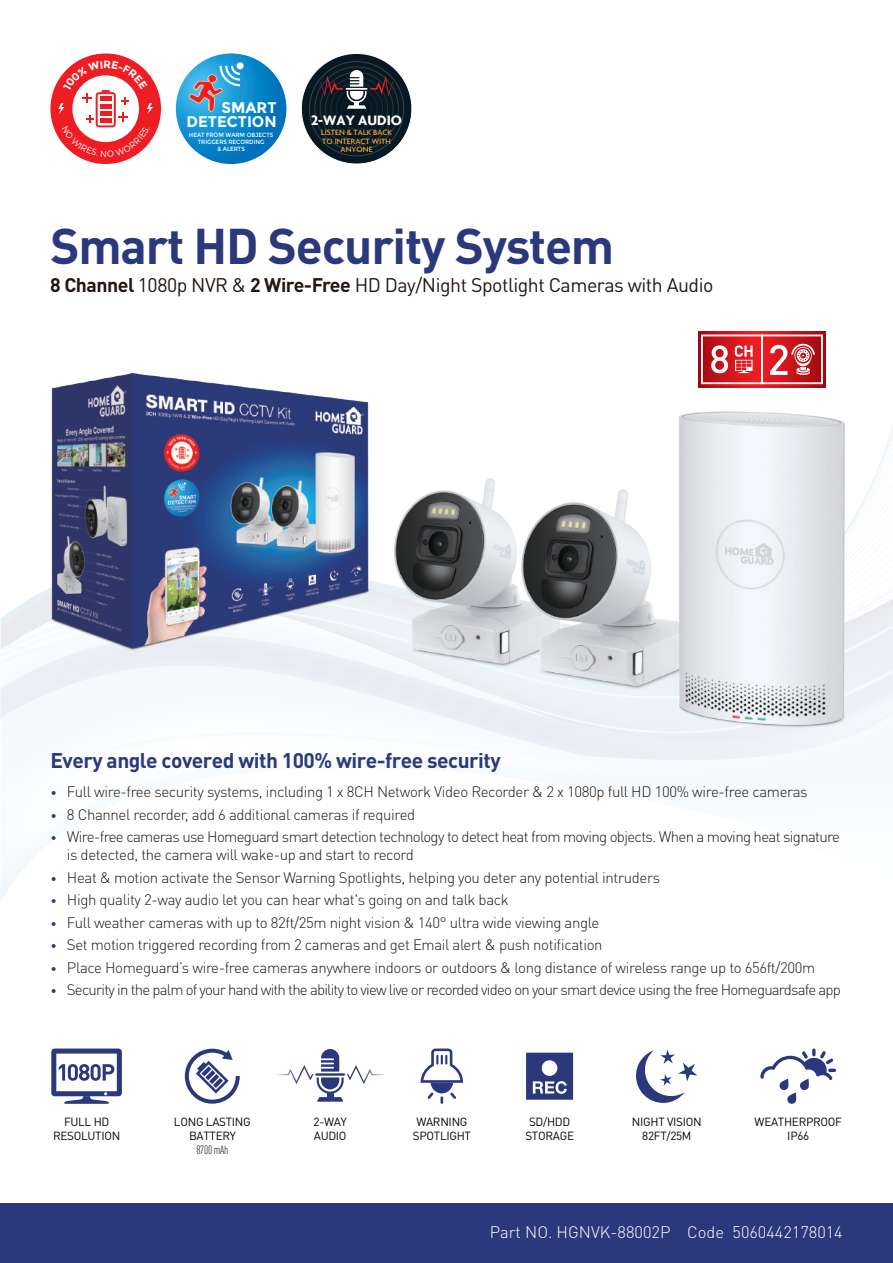
<style>
.page{position:relative;width:893px;height:1263px;background:#fff}
.page>*{position:absolute;margin:0;border:0;box-sizing:border-box;transform-origin:0 0}
.t1{font:700 49.5px "DIN Pro";letter-spacing:-.025em;color:#2c387c}
.t2{font:700 21px "DIN Pro";letter-spacing:-.025em;color:#2c387c}
.t3{font:19.5px "DIN Pro";letter-spacing:-.025em;color:#221713}
.t4{font:300 16.5px "DIN Pro";color:#fff}
.t5{font:700 15.45px "Montserrat";color:#fff}
.t6{font:300 15px "DIN Pro";letter-spacing:-.025em;color:#221713}
.t7{font:300 15px/18px "DIN Pro";letter-spacing:-.045em;color:#221713}
.t8{font:300 15px "DIN Pro";letter-spacing:-.055em;color:#221713}
.t9{font:700 14.7px "Agenda";color:#fff}
.t10{font:300 12px "DIN Cond";letter-spacing:-.025em;color:#030303}
.t11{font:11.7px/14.1px "DIN Pro";letter-spacing:-.025em;color:#030303;text-align:center}
.t12{font:500 8.25px/8.9px "Agenda";color:#fbb03f;text-align:center}
.t13{font:6px/7.2px "Montserrat";color:#fff;text-align:center;scale:.93 1}
.s1{font-weight:700}
.s2{font-size:12px;color:#2c387c}
</style>
<div class="page">
<svg style="left:501px;top:734px;width:392px;height:39px"></svg>
<svg style="left:1px;top:705px;width:892px;height:28px"></svg>
<svg style="left:28px;top:581px;width:865px;height:19px"></svg>
<svg style="left:1px;top:600px;width:892px;height:105px;fill:#ecf2f7"></svg>
<div style="left:0;top:1203px;width:893px;height:60px;background:#2c387c"></div>
<svg style="left:51px;top:1048px;width:71px;height:56px"></svg>
<svg style="left:185px;top:1049px;width:55px;height:55px"></svg>
<svg style="left:636px;top:1049px;width:61px;height:54px"></svg>
<svg style="left:760px;top:1048px;width:76px;height:56px"></svg>
<svg style="left:526px;top:1053px;width:47px;height:47px;background:#545e95"></svg>
<svg style="left:276px;top:1049px;width:109px;height:53px"></svg>
<div style="left:50px;top:53px;width:111px;height:111px;background:#ee1d23;border-radius:50%"></div>
<svg style="left:176px;top:53px;width:110px;height:111px;background:#0c87ca"></svg>
<div style="left:237px;top:62px;width:7px;height:7px;background:#fff;border-radius:50%"></div>
<svg style="left:188px;top:66px;width:52px;height:46px;background:#679ec2"></svg>
<svg style="left:421px;top:1048px;width:42px;height:56px"></svg>
<img style="left:50px;top:374px;width:319px;height:276px">
<img style="left:392px;top:479px;width:128px;height:199px">
<img style="left:520px;top:490px;width:158px;height:211px">
<img style="left:678px;top:411px;width:168px;height:331px">
<svg style="left:301px;top:53px;width:111px;height:111px;background:#15252e"></svg>
<div style="left:336px;top:88px;width:42px;height:42px;border:1px solid #fff;border-radius:50%"></div>
<div style="left:341px;top:93px;width:31px;height:31px;border:1px solid #fff;border-radius:50%"></div>
<svg style="left:308px;top:70px;width:97px;height:39px;background:#373d45"></svg>
<svg style="left:698px;top:332px;width:128px;height:55px;background:#c9151c"></svg>
<div style="left:761px;top:334px;width:62px;height:50px;border:2px solid #fff"></div>
<div style="left:701px;top:334px;width:62px;height:50px;border:2px solid #fff"></div>
<svg style="left:711px;top:345px;width:17px;height:28px"></svg>
<svg style="left:735px;top:345px;width:18px;height:28px"></svg>
<svg style="left:770px;top:344px;width:45px;height:31px"></svg>
<svg style="left:58px;top:61px;width:95px;height:96px"></svg>
<p class="t5" style="left:221px;top:98px;width:57px">SMART</p>
<p class="t5" style="left:187px;top:112px;width:92px">DETECTION</p>
<p class="t13" style="left:189px;top:131px;width:92px">HEAT FROM WARM OBJECTS<br>TRIGGERS RECORDING<br>&amp; ALERTS</p>
<p class="t9" style="left:311px;top:111px;width:92px">2-WAY AUDIO</p>
<p class="t12" style="left:321px;top:128px;width:73px">LISTEN &amp; TALK BACK<br>TO INTERACT WITH<br>ANYONE</p>
<h1 class="t1" style="left:50px;top:213px;width:565px">Smart HD Security System</h1>
<h3 class="t3" style="left:50px;top:272px;width:665px"><span class="s1">8 Channel</span> 1080p NVR &amp; <span class="s1">2 Wire-Free</span> HD Day/Night Spotlight Cameras with Audio</h3>
<h2 class="t2" style="left:50px;top:746px;width:452px">Every angle covered with 100% wire-free security</h2>
<p class="t6" style="left:50px;top:781px;width:759px"><span class="s2">•</span> Full wire-free security systems, including 1 x 8CH Network Video Recorder &amp; 2 x 1080p full HD 100% wire-free cameras</p>
<p class="t6" style="left:50px;top:804px;width:366px"><span class="s2">•</span> 8 Channel recorder, add 6 additional cameras if required</p>
<p class="t7" style="left:67px;top:827px;width:775px;text-indent:-16px"><span class="s2">•</span> Wire-free cameras use Homeguard smart detection technology to detect heat from moving objects. When a moving heat signature is detected, the camera will wake-up and start to record</p>
<p class="t6" style="left:50px;top:867px;width:611px"><span class="s2">•</span> Heat &amp; motion activate the Sensor Warning Spotlights, helping you deter any potential intruders</p>
<p class="t6" style="left:50px;top:889px;width:460px"><span class="s2">•</span> High quality 2-way audio let you can hear what's going on and talk back</p>
<p class="t6" style="left:50px;top:912px;width:550px"><span class="s2">•</span> Full weather cameras with up to 82ft/25m night vision &amp; 140° ultra wide viewing angle</p>
<p class="t6" style="left:50px;top:934px;width:554px"><span class="s2">•</span> Set motion triggered recording from 2 cameras and get Email alert &amp; push notification</p>
<p class="t6" style="left:50px;top:957px;width:766px"><span class="s2">•</span> Place Homeguard’s wire-free cameras anywhere indoors or outdoors &amp; long distance of wireless range up to 656ft/200m</p>
<p class="t8" style="left:50px;top:979px;width:792px"><span class="s2">•</span> Security in the palm of your hand with the ability to view live or recorded video on your smart device using the free Homeguardsafe app</p>
<p class="t11" style="left:53px;top:1114px;width:69px">FULL HD<br>RESOLUTION</p>
<p class="t11" style="left:174px;top:1114px;width:78px">LONG LASTING<br>BATTERY</p>
<p class="t10" style="left:196px;top:1143px;width:33px">8700 mAh</p>
<p class="t11" style="left:314px;top:1114px;width:35px;text-align:left">2-WAY<br>AUDIO</p>
<p class="t11" style="left:413px;top:1114px;width:60px;text-align:left">WARNING<br>SPOTLIGHT</p>
<p class="t11" style="left:525px;top:1114px;width:50px">SD/HDD<br>STORAGE</p>
<p class="t11" style="left:632px;top:1114px;width:71px">NIGHT VISION<br>82FT/25M</p>
<p class="t11" style="left:755px;top:1114px;width:89px">WEATHERPROOF<br>IP66</p>
<p class="t4" style="left:490px;top:1221px;width:354px">Part NO. HGNVK-88002P Code 5060442178014</p>
</div>
